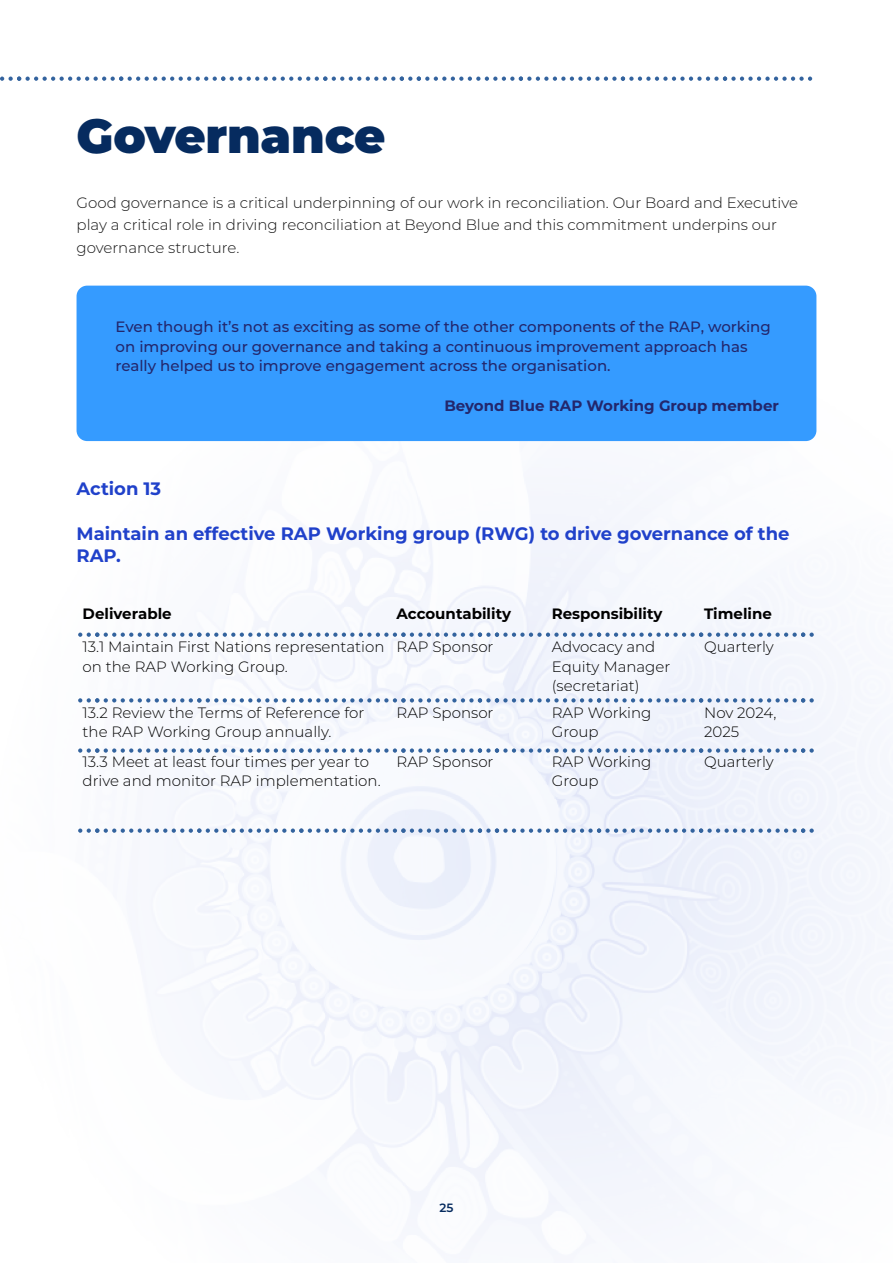
<style>
.page{position:relative;width:893px;height:1263px;background:#fff}
.page>*{position:absolute;margin:0;border:0;box-sizing:border-box;transform-origin:0 0}
.BB_H1{font:900 48px "Montserrat";letter-spacing:-.005em;color:#062b5f}
.t1{font:700 18px/22.5px "Montserrat";color:#2041ca}
.inside_blue_box{font:300 15px/19.5px "Montserrat";color:#000}
.inside_blue_box-2{font:500 15px/19.5px "Montserrat";color:#23276c}
.inside_blue_box-3{font:300 15px/22.5px "Montserrat";color:#141414}
.inside_blue_box-4{font:700 15px "Montserrat";color:#000}
.inside_blue_box-5{font:700 15px "Montserrat";color:#23276c}
.t2{font:600 12px "Montserrat";color:#062b5f}
</style>
<div class="page">
<img style="left:1px;top:76px;width:885px;height:1166px">
<div style="left:77px;top:286px;width:739px;height:155px;background:#359bff;border-radius:11px"></div>
<svg style="left:0;top:77px;width:812px;height:4px"></svg>
<svg style="left:78px;top:632px;width:736px;height:5px"></svg>
<svg style="left:78px;top:698px;width:736px;height:4px"></svg>
<svg style="left:78px;top:748px;width:736px;height:5px"></svg>
<svg style="left:78px;top:828px;width:736px;height:5px"></svg>
<p class="BB_H1" style="left:77px;top:100px;width:310px">Governance</p>
<p class="inside_blue_box-3" style="left:77px;top:191px;width:723px">Good governance is a critical underpinning of our work in reconciliation. Our Board and Executive play a critical role in driving reconciliation at Beyond Blue and this commitment underpins our governance structure.</p>
<p class="inside_blue_box-2" style="left:116px;top:316px;width:657px">Even though it’s not as exciting as some of the other components of the RAP, working on improving our governance and taking a continuous improvement approach has really helped us to improve engagement across the organisation.</p>
<p class="inside_blue_box-5" style="left:444px;top:394px;width:336px">Beyond Blue RAP Working Group member</p>
<p class="t1" style="left:77px;top:476px;width:86px">Action 13</p>
<p class="t1" style="left:77px;top:521px;width:715px">Maintain an effective RAP Working group (RWG) to drive governance of the<br>RAP.</p>
<p class="inside_blue_box-4" style="left:83px;top:603px;width:91px">Deliverable</p>
<p class="inside_blue_box-4" style="left:397px;top:603px;width:116px">Accountability</p>
<p class="inside_blue_box-4" style="left:552px;top:603px;width:112px">Responsibility</p>
<p class="inside_blue_box-4" style="left:704px;top:603px;width:69px">Timeline</p>
<p class="inside_blue_box" style="left:83px;top:637px;width:303px">13.1 Maintain First Nations representation on the RAP Working Group.</p>
<p class="inside_blue_box" style="left:397px;top:637px;width:98px">RAP Sponsor</p>
<p class="inside_blue_box" style="left:552px;top:637px;width:120px">Advocacy and<br>Equity Manager (secretariat)</p>
<p class="inside_blue_box" style="left:704px;top:637px;width:71px">Quarterly</p>
<p class="inside_blue_box" style="left:83px;top:702px;width:283px">13.2 Review the Terms of Reference for the RAP Working Group annually.</p>
<p class="inside_blue_box" style="left:397px;top:702px;width:98px">RAP Sponsor</p>
<p class="inside_blue_box" style="left:552px;top:702px;width:101px">RAP Working<br>Group</p>
<p class="inside_blue_box" style="left:704px;top:702px;width:74px">Nov 2024,<br>2025</p>
<p class="inside_blue_box" style="left:83px;top:751px;width:300px">13.3 Meet at least four times per year to drive and monitor RAP implementation.</p>
<p class="inside_blue_box" style="left:397px;top:751px;width:98px">RAP Sponsor</p>
<p class="inside_blue_box" style="left:552px;top:751px;width:101px">RAP Working<br>Group</p>
<p class="inside_blue_box" style="left:704px;top:751px;width:71px">Quarterly</p>
<p class="t2" style="left:439px;top:1199px;width:15px">25</p>
</div>
